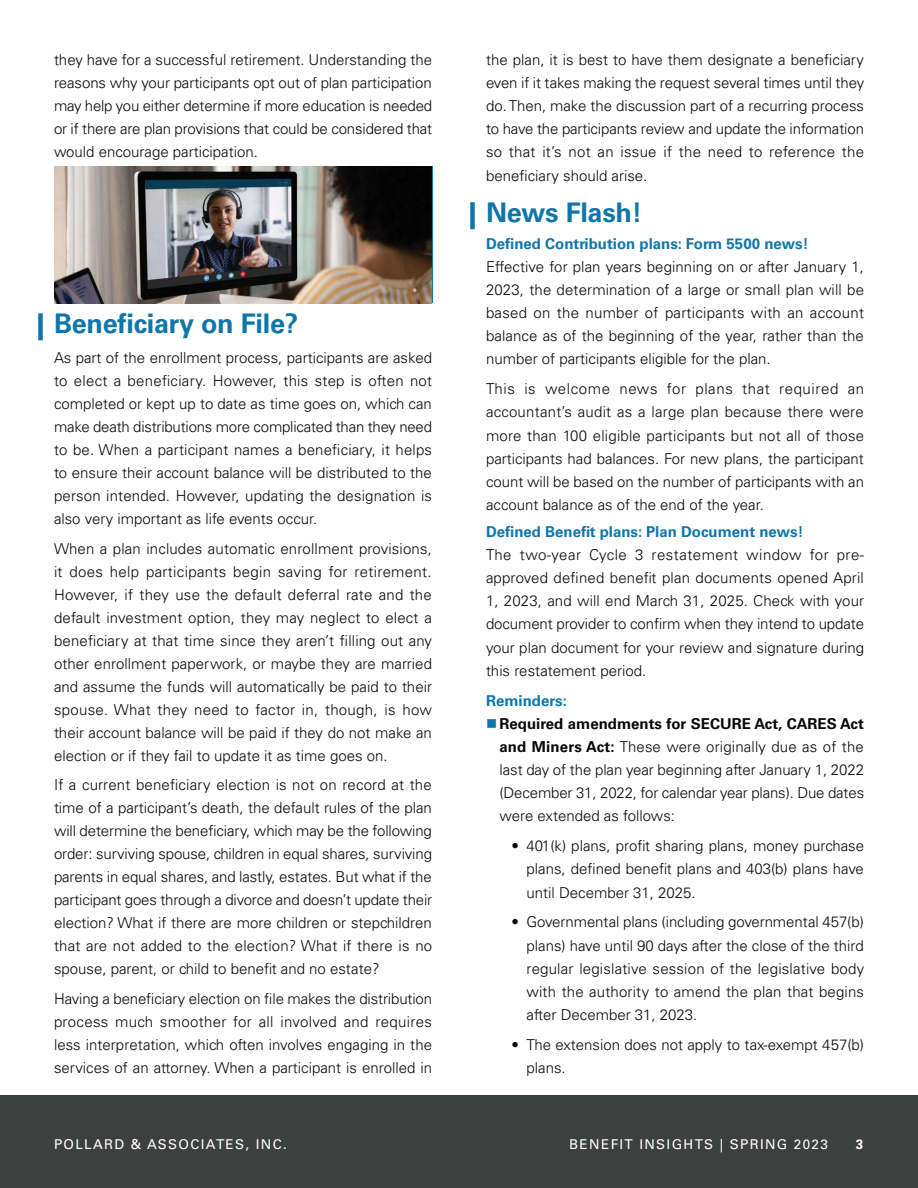
<style>
.page{position:relative;width:918px;height:1188px;background:#fff}
.page>*{position:absolute;margin:0;border:0;box-sizing:border-box;transform-origin:0 0}
.t1{font:700 27px "Univers LT Std 45";letter-spacing:-.01em;color:#0e76aa}
.t2{font:300 15px/23px "Univers LT Std";color:#090808;text-align:justify}
.t3{font:700 15px "Univers LT Std 45";color:#0e76aa}
.t4{font:700 15px "Univers LT Std 45";color:#090808}
.t5{font:13.5px "Univers LT Std";letter-spacing:.1em;color:#fff}
.t6{font:700 13.5px "Univers LT Std 45";color:#fff}
.s1{font-family:"Univers LT Std 45";font-weight:700}
</style>
<div class="page">
<div style="left:0;top:1095px;width:918px;height:93px;background:#3e3f3f"></div>
<div style="left:38px;top:313px;width:5px;height:27px;background:#0e76aa"></div>
<div style="left:470px;top:202px;width:5px;height:27px;background:#0e76aa"></div>
<img style="left:54px;top:167px;width:378px;height:136px">
<p class="t2" style="left:54px;top:49px;width:380px">they have for a successful retirement. Understanding the reasons why your participants opt out of plan participation may help you either determine if more education is needed or if there are plan provisions that could be considered that would encourage participation.</p>
<h1 class="t1" style="left:54px;top:308px;width:246px">Bene昀椀ciary on File?</h1>
<p class="t2" style="left:54px;top:347px;width:380px">As part of the enrollment process, participants are asked to elect a bene昀椀ciary. However, this step is often not completed or kept up to date as time goes on, which can make death distributions more complicated than they need to be. When a participant names a bene昀椀ciary, it helps to ensure their account balance will be distributed to the person intended. However, updating the designation is also very important as life events occur.</p>
<p class="t2" style="left:54px;top:538px;width:380px">When a plan includes automatic enrollment provisions, it does help participants begin saving for retirement.<br>However, if they use the default deferral rate and the default investment option, they may neglect to elect a bene昀椀ciary at that time since they aren’t 昀椀lling out any other enrollment paperwork, or maybe they are married and assume the funds will automatically be paid to their spouse. What they need to factor in, though, is how their account balance will be paid if they do not make an election or if they fail to update it as time goes on.</p>
<p class="t2" style="left:54px;top:774px;width:380px">If a current bene昀椀ciary election is not on record at the time of a participant’s death, the default rules of the plan will determine the bene昀椀ciary, which may be the following order: surviving spouse, children in equal shares, surviving parents in equal shares, and lastly, estates. But what if the participant goes through a divorce and doesn’t update their election? What if there are more children or stepchildren that are not added to the election? What if there is no spouse, parent, or child to bene昀椀t and no estate?</p>
<p class="t2" style="left:54px;top:987px;width:380px">Having a bene昀椀ciary election on 昀椀le makes the distribution process much smoother for all involved and requires less interpretation, which often involves engaging in the services of an attorney. When a participant is enrolled in</p>
<p class="t2" style="left:486px;top:48px;width:380px">the plan, it is best to have them designate a bene昀椀ciary even if it takes making the request several times until they do. Then, make the discussion part of a recurring process to have the participants review and update the information so that it’s not an issue if the need to reference the bene昀椀ciary should arise.</p>
<h1 class="t1" style="left:486px;top:196px;width:158px">News Flash!</h1>
<p class="t3" style="left:486px;top:235px;width:324px">De昀椀ned Contribution plans: Form 5500 news!</p>
<p class="t2" style="left:486px;top:256px;width:380px">Effective for plan years beginning on or after January 1, 2023, the determination of a large or small plan will be based on the number of participants with an account balance as of the beginning of the year, rather than the number of participants eligible for the plan.</p>
<p class="t2" style="left:486px;top:379px;width:380px">This is welcome news for plans that required an accountant’s audit as a large plan because there were more than 100 eligible participants but not all of those participants had balances. For new plans, the participant count will be based on the number of participants with an account balance as of the end of the year.</p>
<p class="t3" style="left:486px;top:523px;width:319px">De昀椀ned Bene昀椀t plans: Plan Document news!</p>
<p class="t2" style="left:486px;top:544px;width:380px">The two-year Cycle 3 restatement window for pre&shy;approved de昀椀ned bene昀椀t plan documents opened April 1, 2023, and will end March 31, 2025. Check with your document provider to con昀椀rm when they intend to update your plan document for your review and signature during this restatement period.</p>
<p class="t3" style="left:486px;top:692px;width:82px">Reminders:</p>
<p class="t4" style="left:500px;top:715px;width:366px">Required amendments for SECURE Act, CARES Act</p>
<p class="t2" style="left:500px;top:736px;width:366px"><span class="s1">and Miners Act:</span> These were originally due as of the last day of the plan year beginning after January 1, 2022 (December 31, 2022, for calendar year plans). Due dates were extended as follows:</p>
<p class="t2" style="left:526px;top:836px;width:339px;text-indent:-15px">• 401(k) plans, pro昀椀t sharing plans, money purchase plans, de昀椀ned bene昀椀t plans and 403(b) plans have until December 31, 2025.</p>
<p class="t2" style="left:526px;top:912px;width:339px;text-indent:-15px">• Governmental plans (including governmental 457(b) plans) have until 90 days after the close of the third regular legislative session of the legislative body with the authority to amend the plan that begins after December 31, 2023.</p>
<p class="t2" style="left:526px;top:1034px;width:339px;text-indent:-15px">• The extension does not apply to tax-exempt 457(b) plans.</p>
<p class="t5" style="left:54px;top:1139px;width:234px">POLLARD &amp; ASSOCIATES, INC.</p>
<p class="t5" style="left:569px;top:1139px;width:260px">BENEFIT INSIGHTS | SPRING 2023</p>
<p class="t6" style="left:856px;top:1136px;width:9px">3</p>
</div>
